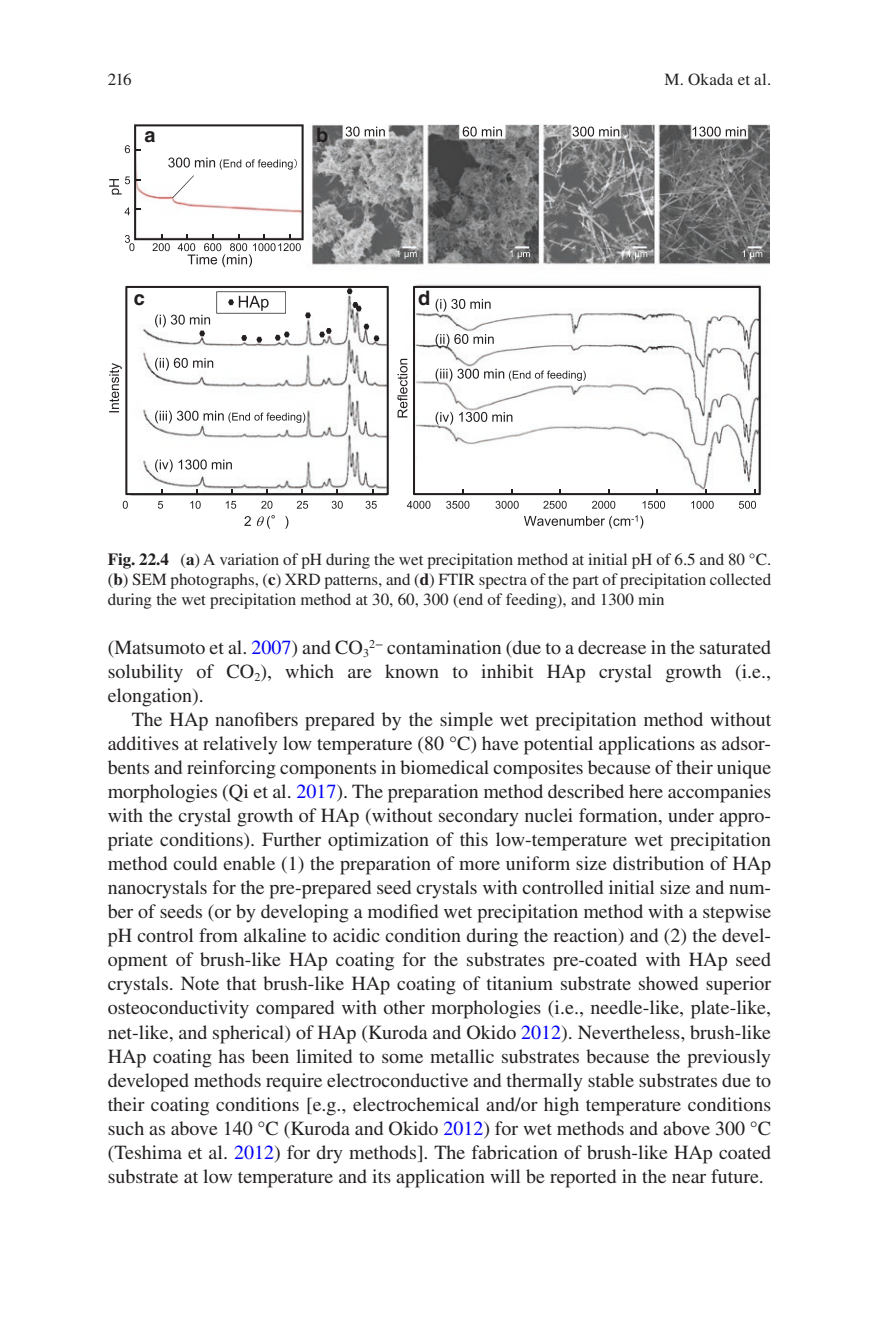
<style>
.page{position:relative;width:879px;height:1333px;background:#fff}
.page>*{position:absolute;margin:0;border:0;box-sizing:border-box;transform-origin:0 0}
.t1{font:20px/24px "Prvvqx Times LT Std";color:#231f20;text-align:justify}
.t2{font:700 20px "Lkkyhl Helvetica";color:#231f20}
.t3{font:17px/20px "Prvvqx Times LT Std";color:#231f20;text-align:justify}
.t4{font:17px "Clxgqd Times LT Std";letter-spacing:.015em;color:#231f20}
.s1{font-family:"Ndkmgn Times LT Std";font-weight:700}
.s2{color:#0000fa}
</style>
<div class="page">
<img style="left:130px;top:125px;width:640px;height:366px">
<svg style="left:346px;top:127px;width:39px;height:10px"></svg>
<svg style="left:463px;top:127px;width:39px;height:10px"></svg>
<svg style="left:572px;top:127px;width:47px;height:10px"></svg>
<svg style="left:692px;top:127px;width:54px;height:10px"></svg>
<svg style="left:397px;top:250px;width:20px;height:9px"></svg>
<svg style="left:510px;top:250px;width:20px;height:9px"></svg>
<svg style="left:627px;top:250px;width:20px;height:9px"></svg>
<svg style="left:742px;top:250px;width:20px;height:9px"></svg>
<svg style="left:524px;top:515px;width:119px;height:13px"></svg>
<svg style="left:407px;top:501px;width:23px;height:7px"></svg>
<svg style="left:413px;top:286px;width:348px;height:209px"></svg>
<svg style="left:739px;top:501px;width:17px;height:7px"></svg>
<svg style="left:691px;top:501px;width:23px;height:7px"></svg>
<svg style="left:642px;top:501px;width:23px;height:7px"></svg>
<svg style="left:592px;top:501px;width:23px;height:7px"></svg>
<svg style="left:543px;top:501px;width:24px;height:7px"></svg>
<svg style="left:495px;top:501px;width:24px;height:8px"></svg>
<svg style="left:446px;top:501px;width:23px;height:8px"></svg>
<svg style="left:244px;top:516px;width:7px;height:10px"></svg>
<svg style="left:257px;top:515px;width:18px;height:14px"></svg>
<svg style="left:285px;top:516px;width:3px;height:13px"></svg>
<svg style="left:123px;top:501px;width:254px;height:8px"></svg>
<svg style="left:125px;top:286px;width:264px;height:209px"></svg>
<svg style="left:155px;top:314px;width:55px;height:22px"></svg>
<svg style="left:241px;top:335px;width:6px;height:6px"></svg>
<svg style="left:256px;top:337px;width:6px;height:5px"></svg>
<svg style="left:275px;top:331px;width:15px;height:9px"></svg>
<svg style="left:305px;top:312px;width:6px;height:6px"></svg>
<svg style="left:319px;top:328px;width:13px;height:9px"></svg>
<svg style="left:347px;top:288px;width:5px;height:6px"></svg>
<svg style="left:352px;top:302px;width:10px;height:9px"></svg>
<svg style="left:363px;top:324px;width:6px;height:5px"></svg>
<svg style="left:374px;top:335px;width:5px;height:6px"></svg>
<svg style="left:216px;top:291px;width:70px;height:22px"></svg>
<svg style="left:109px;top:363px;width:13px;height:49px"></svg>
<svg style="left:397px;top:359px;width:10px;height:58px"></svg>
<svg style="left:435px;top:299px;width:55px;height:12px"></svg>
<svg style="left:435px;top:334px;width:59px;height:13px"></svg>
<svg style="left:435px;top:368px;width:151px;height:13px"></svg>
<svg style="left:435px;top:412px;width:77px;height:12px"></svg>
<svg style="left:109px;top:124px;width:195px;height:143px"></svg>
<p class="t3" style="left:108px;top:69px;width:25px">216</p>
<p class="t2" style="left:145px;top:123px;width:13px">a</p>
<p class="t2" style="left:316px;top:123px;width:14px">b</p>
<p class="t2" style="left:134px;top:286px;width:13px">c</p>
<p class="t2" style="left:418px;top:286px;width:14px">d</p>
<p class="t4" style="left:664px;top:70px;width:108px">M. Okada et al.</p>
<p class="t3" style="left:108px;top:549px;width:665px"><span class="s1">Fig. 22.4</span> (<span class="s1">a</span>) A variation of pH during the wet precipitation method at initial pH of 6.5 and 80 °C. (<span class="s1">b</span>) SEM photographs, (<span class="s1">c</span>) XRD patterns, and (<span class="s1">d</span>) FTIR spectra of the part of precipitation collected during the wet precipitation method at 30, 60, 300 (end of feeding), and 1300 min</p>
<p class="t1" style="left:108px;top:635px;width:665px">(Matsumoto et al. <span class="s2">2007</span>) and CO<sub>3</sub><sup>2</sup><sup>−</sup> contamination (due to a decrease in the saturated solubility of CO<sub>2</sub>), which are known to inhibit HAp crystal growth (i.e., elongation).</p>
<p class="t1" style="left:108px;top:707px;width:665px;text-indent:24px">The HAp nanofibers prepared by the simple wet precipitation method without additives at relatively low temperature (80 °C) have potential applications as adsor&shy;bents and reinforcing components in biomedical composites because of their unique morphologies (Qi et al. <span class="s2">2017</span>). The preparation method described here accompanies with the crystal growth of HAp (without secondary nuclei formation, under appro&shy;priate conditions). Further optimization of this low-temperature wet precipitation method could enable (1) the preparation of more uniform size distribution of HAp nanocrystals for the pre-prepared seed crystals with controlled initial size and num&shy;ber of seeds (or by developing a modified wet precipitation method with a stepwise pH control from alkaline to acidic condition during the reaction) and (2) the devel&shy;opment of brush-like HAp coating for the substrates pre-coated with HAp seed crystals. Note that brush-like HAp coating of titanium substrate showed superior osteoconductivity compared with other morphologies (i.e., needle-like, plate-like, net-like, and spherical) of HAp (Kuroda and Okido <span class="s2">2012</span>). Nevertheless, brush-like HAp coating has been limited to some metallic substrates because the previously developed methods require electroconductive and thermally stable substrates due to their coating conditions [e.g., electrochemical and/or high temperature conditions such as above 140 °C (Kuroda and Okido <span class="s2">2012</span>) for wet methods and above 300 °C (Teshima et al. <span class="s2">2012</span>) for dry methods]. The fabrication of brush-like HAp coated substrate at low temperature and its application will be reported in the near future.</p>
</div>
